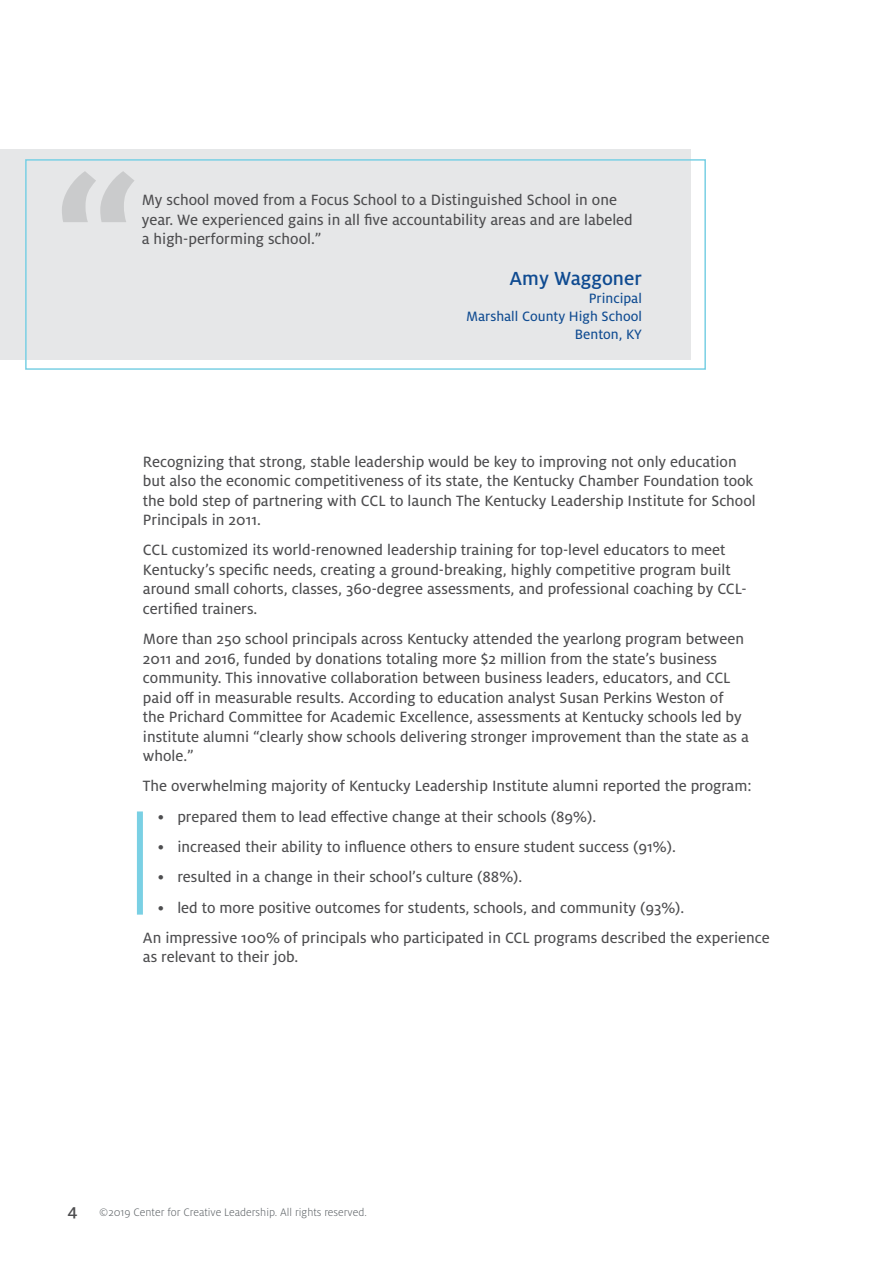
<style>
.page{position:relative;width:893px;height:1263px;background:#fff}
.page>*{position:absolute;margin:0;border:0;box-sizing:border-box;transform-origin:0 0}
.t1{font:500 21px "Milo Pro";color:#0f4b91}
.t2{font:16.5px/19.5px "Milo Pro Text";color:#4d4d4f}
.t3{font:15px/18px "Milo Pro Text";color:#0f4b91;text-align:right}
.t4{font:300 12px "Milo Pro";color:#5e6367}
.s1{font-weight:500;font-size:18px;color:#4d4d4f}
</style>
<div class="page">
<div style="left:137px;top:811px;width:6px;height:104px;background:#7ad0e4"></div>
<div style="left:0;top:149px;width:690px;height:211px;background:#e6e7e8"></div>
<div style="left:25px;top:159px;width:681px;height:211px;border:2px solid #7ad0e4"></div>
<svg style="left:62px;top:171px;width:72px;height:51px"></svg>
<p class="t2" style="left:142px;top:190px;width:492px">My school moved from a Focus School to a Distinguished School in one year. We experienced gains in all five accountability areas and are labeled a high-performing school.”</p>
<p class="t1" style="left:509px;top:267px;width:134px">Amy Waggoner</p>
<p class="t3" style="left:466px;top:289px;width:177px">Principal<br>Marshall County High School<br>Benton, KY</p>
<p class="t2" style="left:143px;top:452px;width:614px">Recognizing that strong, stable leadership would be key to improving not only education but also the economic competitiveness of its state, the Kentucky Chamber Foundation took the bold step of partnering with CCL to launch The Kentucky Leadership Institute for School Principals in 2011.</p>
<p class="t2" style="left:143px;top:540px;width:605px">CCL customized its world-renowned leadership training for top-level educators to meet Kentucky’s specific needs, creating a ground-breaking, highly competitive program built around small cohorts, classes, 360-degree assessments, and professional coaching by CCL&shy;certified trainers.</p>
<p class="t2" style="left:143px;top:629px;width:607px">More than 250 school principals across Kentucky attended the yearlong program between 2011 and 2016, funded by donations totaling more $2 million from the state’s business community. This innovative collaboration between business leaders, educators, and CCL paid off in measurable results. According to education analyst Susan Perkins Weston of the Prichard Committee for Academic Excellence, assessments at Kentucky schools led by institute alumni “clearly show schools delivering stronger improvement than the state as a whole.”</p>
<p class="t2" style="left:143px;top:777px;width:610px">The overwhelming majority of Kentucky Leadership Institute alumni reported the program:</p>
<p class="t2" style="left:158px;top:807px;width:440px">• prepared them to lead effective change at their schools (89%).</p>
<p class="t2" style="left:158px;top:837px;width:519px">• increased their ability to influence others to ensure student success (91%).</p>
<p class="t2" style="left:158px;top:867px;width:366px">• resulted in a change in their school’s culture (88%).</p>
<p class="t2" style="left:143px;top:892px;width:628px;line-height:30.3px;text-indent:15px">• led to more positive outcomes for students, schools, and community (93%).<br>An impressive 100% of principals who participated in CCL programs described the experience</p>
<p class="t2" style="left:143px;top:948px;width:157px">as relevant to their job.</p>
<p class="t4" style="left:68px;top:1205px;width:301px"><span class="s1">4</span> ©2019 Center for Creative Leadership. All rights reserved.</p>
</div>
